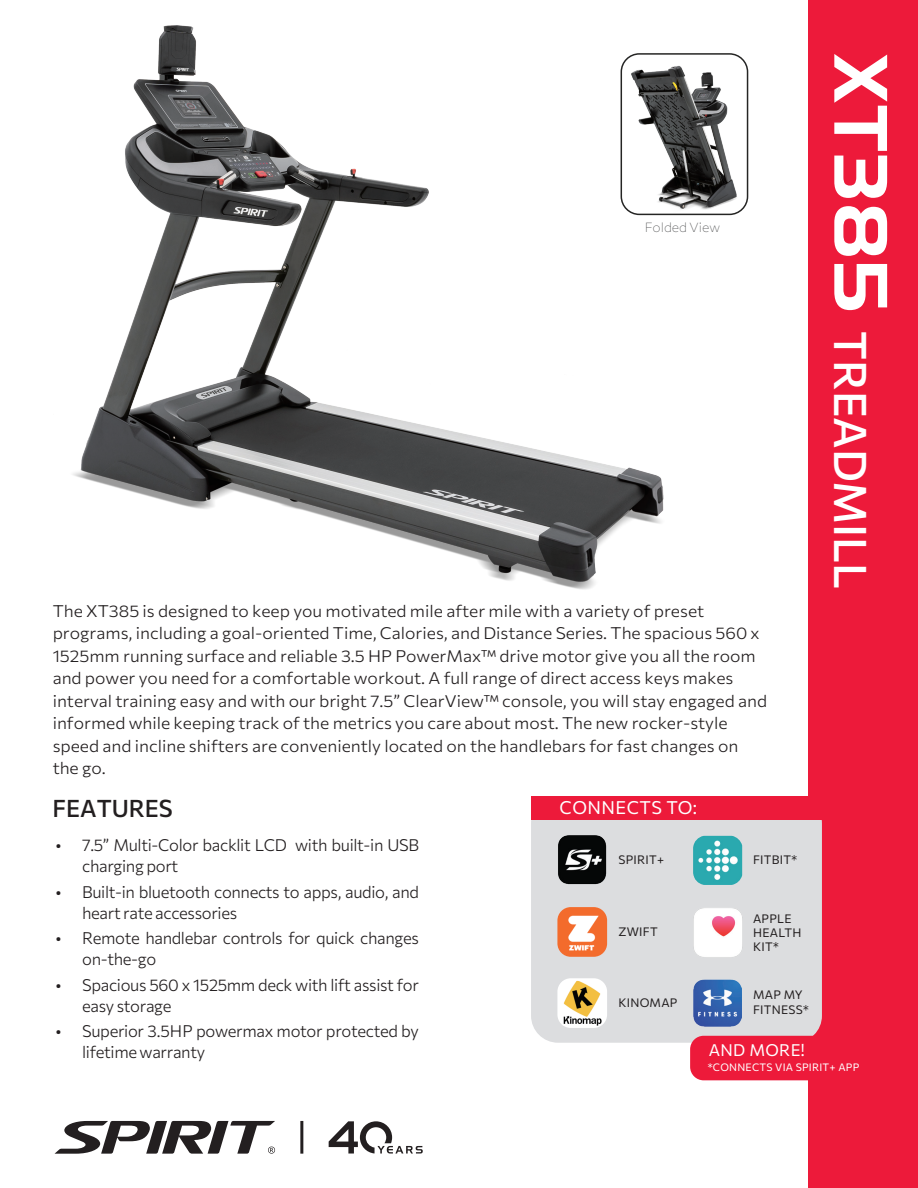
<style>
.page{position:relative;width:918px;height:1188px;background:#fff}
.page>*{position:absolute;margin:0;border:0;box-sizing:border-box;transform-origin:0 0}
.t1{font:100 45px "Commissioner";color:#fff}
.t2{font:100 24px "Commissioner";color:#231f20}
.t3{font:100 18px "Commissioner";letter-spacing:.025em;color:#fff}
.t4{font:100 16.5px/22.5px "Commissioner";color:#231f20;scale:1.05 1}
.t5{font:100 16.5px/21px "Commissioner";letter-spacing:-.02em;color:#231f20}
.t6{font:100 16.5px "Commissioner";letter-spacing:.025em;color:#fff}
.t7{font:100 13.05px "Commissioner";color:#474849;scale:1.05 1}
.t8{font:100 12px/14.4px "Commissioner";letter-spacing:.025em;color:#231f20}
.t9{font:100 10.5px "Commissioner";letter-spacing:.025em;color:#fff}
.s1{font-family:"Hanzel Normal";font-weight:400;font-size:75px}
</style>
<div class="page">
<div style="left:621px;top:53px;width:127px;height:162px;border:2px solid #252524;border-radius:18px"></div>
<div style="left:808px;top:0;width:110px;height:1188px;background:#ed1a3a"></div>
<svg style="left:329px;top:1121px;width:94px;height:33px"></svg>
<hr style="left:300px;top:1121px;width:3px;height:33px;background:#231f20">
<div style="left:531px;top:797px;width:291px;height:246px;background:#dcdddf;border-radius:27px"></div>
<img style="left:694px;top:908px;width:48px;height:49px">
<img style="left:558px;top:835px;width:49px;height:50px">
<div style="left:557px;top:907px;width:50px;height:50px;background:#f36b2c;border-radius:13px"></div>
<img style="left:560px;top:908px;width:47px;height:49px">
<img style="left:693px;top:836px;width:49px;height:49px">
<div style="left:690px;top:1036px;width:177px;height:44px;background:#ed1a3a;border-radius:14px"></div>
<div style="left:557px;top:978px;width:50px;height:50px;background:#fff;border-radius:13px"></div>
<img style="left:561px;top:981px;width:41px;height:45px">
<img style="left:694px;top:979px;width:47px;height:48px">
<div style="left:531px;top:797px;width:311px;height:23px;background:#ed1a3a"></div>
<svg style="left:55px;top:1121px;width:220px;height:33px"></svg>
<img style="left:73px;top:25px;width:628px;height:565px">
<img style="left:627px;top:63px;width:115px;height:151px">
<p class="t7" style="left:645px;top:217px;width:73px">Folded View</p>
<p class="t4" style="left:53px;top:598px;width:682px">The XT385 is designed to keep you motivated mile after mile with a variety of preset programs, including a goal-oriented Time, Calories, and Distance Series. The spacious 560 x 1525mm running surface and reliable 3.5 HP PowerMax™ drive motor give you all the room and power you need for a comfortable workout. A full range of direct access keys makes interval training easy and with our bright 7.5” ClearView™ console, you will stay engaged and informed while keeping track of the metrics you care about most. The new rocker-style speed and incline shifters are conveniently located on the handlebars for fast changes on the go.</p>
<h2 class="t2" style="left:53px;top:790px;width:122px">FEATURES</h2>
<p class="t3" style="left:560px;top:794px;width:139px">CONNECTS TO:</p>
<h1 class="t1" style="left:886px;top:55px;width:536px;rotate:90deg"><span class="s1">XT385</span> TREADMILL</h1>
<p class="t5" style="left:82px;top:834px;width:338px;text-indent:-27px">• 7.5” Multi-Color backlit LCD with built-in USB charging port</p>
<p class="t5" style="left:82px;top:880px;width:338px;text-indent:-27px">• Built-in bluetooth connects to apps, audio, and heart rate accessories</p>
<p class="t5" style="left:82px;top:927px;width:338px;text-indent:-27px">• Remote handlebar controls for quick changes on-the-go</p>
<p class="t5" style="left:82px;top:973px;width:338px;text-indent:-27px">• Spacious 560 x 1525mm deck with lift assist for easy storage</p>
<p class="t5" style="left:82px;top:1020px;width:338px;text-indent:-27px">• Superior 3.5HP powermax motor protected by lifetime warranty</p>
<p class="t8" style="left:618px;top:851px;width:47px">SPIRIT+</p>
<p class="t8" style="left:618px;top:924px;width:41px">ZWIFT</p>
<p class="t8" style="left:618px;top:994px;width:61px">KINOMAP</p>
<p class="t8" style="left:753px;top:851px;width:46px">FITBIT*</p>
<p class="t8" style="left:753px;top:910px;width:50px">APPLE<br>HEALTH<br>KIT*</p>
<p class="t8" style="left:753px;top:987px;width:57px">MAP MY<br>FITNESS*</p>
<p class="t6" style="left:709px;top:1038px;width:98px">AND MORE!</p>
<p class="t9" style="left:708px;top:1059px;width:153px">*CONNECTS VIA SPIRIT+ APP</p>
</div>
